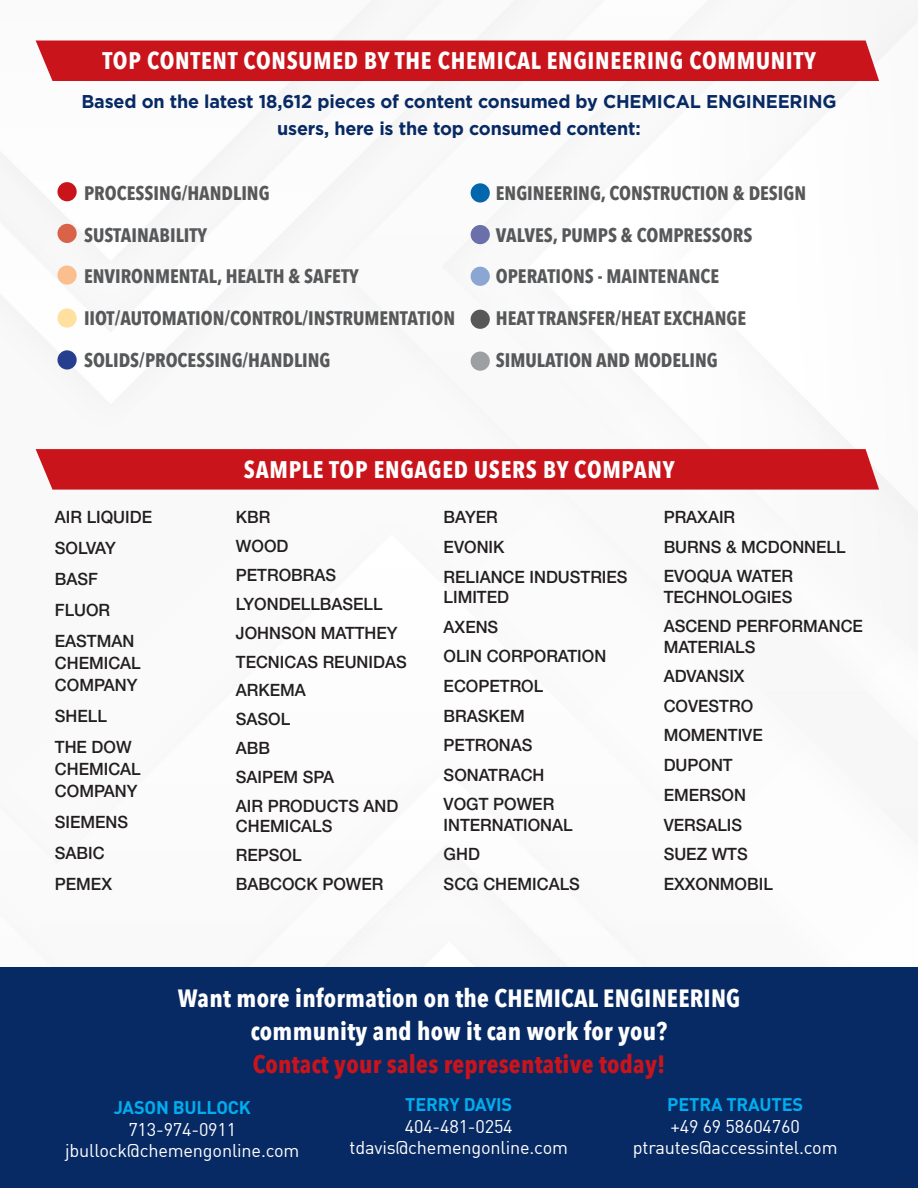
<style>
.page{position:relative;width:918px;height:1188px;background:#fff}
.page>*{position:absolute;margin:0;border:0;box-sizing:border-box;transform-origin:0 0}
.t1{font:700 24.9px/33.3px "Avenir Next Condensed";letter-spacing:.01em;color:#fff;text-align:center}
.t2{font:700 24.9px "Avenir Next Condensed";letter-spacing:.01em;color:#ca141c}
.t3{font:700 24px "Avenir Next Condensed";letter-spacing:.03em;color:#fff}
.t4{font:700 19.5px "Avenir Next Condensed";color:#57585a}
.t5{font:700 18.6px/27px "Gotham";letter-spacing:-.01em;color:#082a64;text-align:center}
.t6{font:18.15px "DIN";letter-spacing:-.01em;color:#fff}
.t7{font:700 18.15px "DIN";letter-spacing:-.01em;color:#00aeef}
.emedia_copy_-_gray{font:500 16.95px/22px "Helvetica Neue LT Std";color:#231f20}
</style>
<div class="page">
<img style="left:0;top:0;width:918px;height:968px">
<div style="left:0;top:968px;width:918px;height:220px;background:#082a64"></div>
<div style="left:36px;top:41px;width:843px;height:40px;background:#ca141c"></div>
<div style="left:36px;top:449px;width:843px;height:41px;background:#ca141c"></div>
<div style="left:57px;top:182px;width:20px;height:19px;background:#ca141c;border-radius:50%"></div>
<div style="left:471px;top:183px;width:19px;height:20px;background:#0166ac;border-radius:50%"></div>
<div style="left:57px;top:224px;width:20px;height:19px;background:#d86348;border-radius:50%"></div>
<div style="left:471px;top:225px;width:19px;height:19px;background:#6b70ab;border-radius:50%"></div>
<div style="left:57px;top:265px;width:20px;height:20px;background:#fbbe8e;border-radius:50%"></div>
<div style="left:471px;top:267px;width:19px;height:19px;background:#8ba6d2;border-radius:50%"></div>
<div style="left:57px;top:308px;width:20px;height:20px;background:#ffe09f;border-radius:50%"></div>
<div style="left:471px;top:310px;width:19px;height:19px;background:#57585a;border-radius:50%"></div>
<div style="left:57px;top:350px;width:20px;height:20px;background:#253f8e;border-radius:50%"></div>
<div style="left:471px;top:352px;width:19px;height:19px;background:#9d9fa2;border-radius:50%"></div>
<p class="t3" style="left:103px;top:46px;width:715px">TOP CONTENT CONSUMED BY THE CHEMICAL ENGINEERING COMMUNITY</p>
<p class="t5" style="left:82px;top:88px;width:757px">Based on the latest 18,612 pieces of content consumed by CHEMICAL ENGINEERING users, here is the top consumed content:</p>
<p class="t4" style="left:84px;top:181px;width:187px">PROCESSING/HANDLING</p>
<p class="t4" style="left:84px;top:223px;width:125px">SUSTAINABILITY</p>
<p class="t4" style="left:84px;top:265px;width:276px">ENVIRONMENTAL, HEALTH &amp; SAFETY</p>
<p class="t4" style="left:84px;top:306px;width:373px">IIOT/AUTOMATION/CONTROL/INSTRUMENTATION</p>
<p class="t4" style="left:84px;top:348px;width:248px">SOLIDS/PROCESSING/HANDLING</p>
<p class="t4" style="left:496px;top:181px;width:312px">ENGINEERING, CONSTRUCTION &amp; DESIGN</p>
<p class="t4" style="left:496px;top:223px;width:258px">VALVES, PUMPS &amp; COMPRESSORS</p>
<p class="t4" style="left:496px;top:265px;width:225px">OPERATIONS - MAINTENANCE</p>
<p class="t4" style="left:496px;top:306px;width:252px">HEAT TRANSFER/HEAT EXCHANGE</p>
<p class="t4" style="left:496px;top:348px;width:223px">SIMULATION AND MODELING</p>
<p class="emedia_copy_-_gray" style="left:55px;top:506px;width:99px">AIR LIQUIDE</p>
<p class="emedia_copy_-_gray" style="left:55px;top:537px;width:62px">SOLVAY</p>
<p class="emedia_copy_-_gray" style="left:55px;top:568px;width:45px">BASF</p>
<p class="emedia_copy_-_gray" style="left:55px;top:599px;width:57px">FLUOR</p>
<p class="emedia_copy_-_gray" style="left:55px;top:630px;width:87px">EASTMAN<br>CHEMICAL<br>COMPANY</p>
<p class="emedia_copy_-_gray" style="left:55px;top:705px;width:53px">SHELL</p>
<p class="emedia_copy_-_gray" style="left:55px;top:736px;width:87px">THE DOW<br>CHEMICAL<br>COMPANY</p>
<p class="emedia_copy_-_gray" style="left:55px;top:811px;width:75px">SIEMENS</p>
<p class="emedia_copy_-_gray" style="left:55px;top:841px;width:51px">SABIC</p>
<p class="emedia_copy_-_gray" style="left:55px;top:872px;width:59px">PEMEX</p>
<p class="t3" style="left:244px;top:454px;width:432px">SAMPLE TOP ENGAGED USERS BY COMPANY</p>
<p class="emedia_copy_-_gray" style="left:236px;top:506px;width:36px">KBR</p>
<p class="emedia_copy_-_gray" style="left:236px;top:535px;width:54px">WOOD</p>
<p class="emedia_copy_-_gray" style="left:236px;top:564px;width:102px">PETROBRAS</p>
<p class="emedia_copy_-_gray" style="left:236px;top:593px;width:148px">LYONDELLBASELL</p>
<p class="emedia_copy_-_gray" style="left:236px;top:622px;width:163px">JOHNSON MATTHEY</p>
<p class="emedia_copy_-_gray" style="left:236px;top:650px;width:172px">TECNICAS REUNIDAS</p>
<p class="emedia_copy_-_gray" style="left:236px;top:679px;width:71px">ARKEMA</p>
<p class="emedia_copy_-_gray" style="left:236px;top:708px;width:56px">SASOL</p>
<p class="emedia_copy_-_gray" style="left:236px;top:737px;width:36px">ABB</p>
<p class="emedia_copy_-_gray" style="left:236px;top:766px;width:100px">SAIPEM SPA</p>
<p class="emedia_copy_-_gray" style="left:236px;top:796px;width:164px;line-height:20px">AIR PRODUCTS AND<br>CHEMICALS</p>
<p class="emedia_copy_-_gray" style="left:236px;top:843px;width:67px">REPSOL</p>
<p class="emedia_copy_-_gray" style="left:236px;top:872px;width:149px">BABCOCK POWER</p>
<p class="emedia_copy_-_gray" style="left:444px;top:506px;width:56px">BAYER</p>
<p class="emedia_copy_-_gray" style="left:444px;top:536px;width:62px">EVONIK</p>
<p class="emedia_copy_-_gray" style="left:444px;top:566px;width:185px;line-height:20.7px">RELIANCE INDUSTRIES<br>LIMITED</p>
<p class="emedia_copy_-_gray" style="left:444px;top:616px;width:56px">AXENS</p>
<p class="emedia_copy_-_gray" style="left:444px;top:645px;width:164px">OLIN CORPORATION</p>
<p class="emedia_copy_-_gray" style="left:444px;top:675px;width:101px">ECOPETROL</p>
<p class="emedia_copy_-_gray" style="left:444px;top:704px;width:83px">BRASKEM</p>
<p class="emedia_copy_-_gray" style="left:444px;top:734px;width:90px">PETRONAS</p>
<p class="emedia_copy_-_gray" style="left:444px;top:764px;width:102px">SONATRACH</p>
<p class="emedia_copy_-_gray" style="left:444px;top:794px;width:130px;line-height:20.7px">VOGT POWER<br>INTERNATIONAL</p>
<p class="emedia_copy_-_gray" style="left:444px;top:843px;width:38px">GHD</p>
<p class="emedia_copy_-_gray" style="left:444px;top:872px;width:138px">SCG CHEMICALS</p>
<p class="emedia_copy_-_gray" style="left:664px;top:506px;width:73px">PRAXAIR</p>
<p class="emedia_copy_-_gray" style="left:664px;top:536px;width:183px">BURNS &amp; MCDONNELL</p>
<p class="emedia_copy_-_gray" style="left:664px;top:566px;width:131px;line-height:20.5px">EVOQUA WATER<br>TECHNOLOGIES</p>
<p class="emedia_copy_-_gray" style="left:664px;top:616px;width:201px;line-height:20.5px">ASCEND PERFORMANCE<br>MATERIALS</p>
<p class="emedia_copy_-_gray" style="left:664px;top:665px;width:82px">ADVANSIX</p>
<p class="emedia_copy_-_gray" style="left:664px;top:694px;width:91px">COVESTRO</p>
<p class="emedia_copy_-_gray" style="left:664px;top:724px;width:101px">MOMENTIVE</p>
<p class="emedia_copy_-_gray" style="left:664px;top:754px;width:71px">DUPONT</p>
<p class="emedia_copy_-_gray" style="left:664px;top:784px;width:84px">EMERSON</p>
<p class="emedia_copy_-_gray" style="left:664px;top:813px;width:80px">VERSALIS</p>
<p class="emedia_copy_-_gray" style="left:664px;top:843px;width:86px">SUEZ WTS</p>
<p class="emedia_copy_-_gray" style="left:664px;top:872px;width:111px">EXXONMOBIL</p>
<p class="t1" style="left:178px;top:981px;width:564px">Want more information on the CHEMICAL ENGINEERING community and how it can work for you?</p>
<p class="t2" style="left:253px;top:1049px;width:414px">Contact your sales representative today!</p>
<p class="t7" style="left:114px;top:1096px;width:139px">JASON BULLOCK</p>
<p class="t6" style="left:128px;top:1118px;width:109px">713-974-0911</p>
<p class="t6" style="left:65px;top:1139px;width:236px">jbullock@chemengonline.com</p>
<p class="t7" style="left:405px;top:1093px;width:109px">TERRY DAVIS</p>
<p class="t6" style="left:405px;top:1115px;width:109px">404-481-0254</p>
<p class="t6" style="left:350px;top:1136px;width:220px">tdavis@chemengonline.com</p>
<p class="t7" style="left:667px;top:1093px;width:137px">PETRA TRAUTES</p>
<p class="t6" style="left:671px;top:1115px;width:131px">+49 69 58604760</p>
<p class="t6" style="left:633px;top:1136px;width:206px">ptrautes@accessintel.com</p>
</div>
